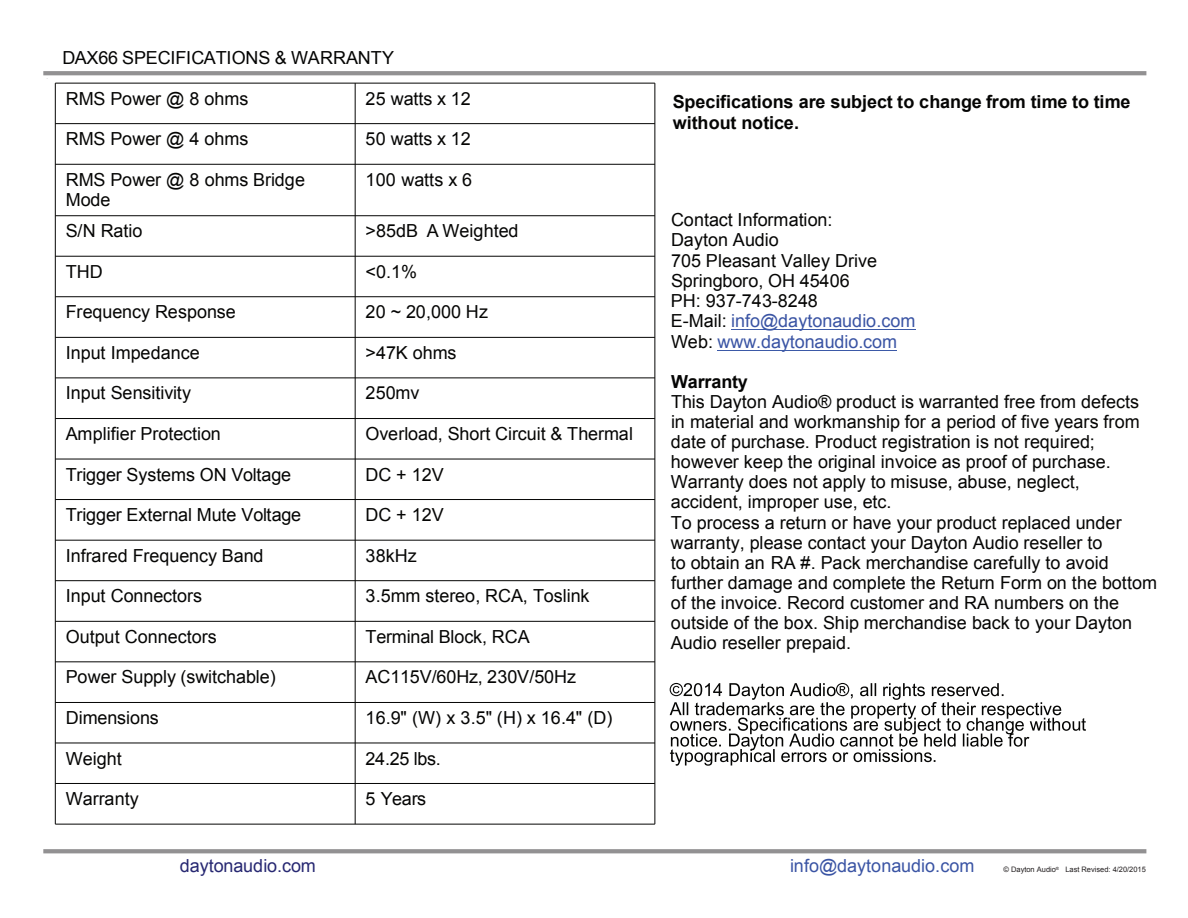
<style>
.page{position:relative;width:1188px;height:918px;background:#fff}
.page>*{position:absolute;margin:0;border:0;box-sizing:border-box;transform-origin:0 0}
.t1{font:18px/20.1px "Arial";color:#050504}
.t2{font:700 18px/20.9px "Arial";letter-spacing:-.01em;color:#050504}
.t3{font:18px "Arial";letter-spacing:.005em;color:#3a54a4}
.t4{font:18px "Arial";color:#272872}
.t5{font:7.5px "Arial";color:#231f20}
.s1{color:#3a54a4}
</style>
<div class="page">
<hr style="left:43px;top:71px;width:1103px;height:4px;background:#929192">
<svg style="left:43px;top:849px;width:1103px;height:4px;fill:#929192"></svg>
<hr style="left:655px;top:83px;width:1px;height:741px;background:#050504">
<hr style="left:55px;top:824px;width:600px;height:1px;background:#050504">
<hr style="left:731px;top:330px;width:184px;height:1px;background:#3b59a7">
<hr style="left:717px;top:350px;width:180px;height:1px;background:#3b59a7">
<svg style="left:670px;top:683px;width:416px;height:83px"></svg>
<img style="left:55px;top:83px;width:600px;height:741px">
<p class="t1" style="left:62px;top:48px;width:333px">DAX66 SPECIFICATIONS &amp; WARRANTY</p>
<p class="t1" style="left:66px;top:89px;width:184px">RMS Power @ 8 ohms</p>
<p class="t1" style="left:366px;top:89px;width:107px">25 watts x 12</p>
<p class="t1" style="left:66px;top:129px;width:184px">RMS Power @ 4 ohms</p>
<p class="t1" style="left:366px;top:129px;width:107px">50 watts x 12</p>
<p class="t1" style="left:66px;top:170px;width:241px">RMS Power @ 8 ohms Bridge<br>Mode</p>
<p class="t1" style="left:366px;top:170px;width:108px">100 watts x 6</p>
<p class="t1" style="left:66px;top:221px;width:78px">S/N Ratio</p>
<p class="t1" style="left:366px;top:221px;width:154px">&gt;85dB A Weighted</p>
<p class="t1" style="left:66px;top:262px;width:39px">THD</p>
<p class="t1" style="left:366px;top:262px;width:53px">&lt;0.1%</p>
<p class="t1" style="left:66px;top:302px;width:172px">Frequency Response</p>
<p class="t1" style="left:366px;top:302px;width:124px">20 ~ 20,000 Hz</p>
<p class="t1" style="left:66px;top:343px;width:136px">Input Impedance</p>
<p class="t1" style="left:366px;top:343px;width:93px">&gt;47K ohms</p>
<p class="t1" style="left:66px;top:383px;width:127px">Input Sensitivity</p>
<p class="t1" style="left:366px;top:383px;width:55px">250mv</p>
<p class="t1" style="left:66px;top:424px;width:157px">Amplifier Protection</p>
<p class="t1" style="left:366px;top:424px;width:269px">Overload, Short Circuit &amp; Thermal</p>
<p class="t1" style="left:66px;top:464px;width:227px">Trigger Systems ON Voltage</p>
<p class="t1" style="left:366px;top:464px;width:80px">DC + 12V</p>
<p class="t1" style="left:66px;top:505px;width:237px">Trigger External Mute Voltage</p>
<p class="t1" style="left:366px;top:505px;width:80px">DC + 12V</p>
<p class="t1" style="left:66px;top:546px;width:199px">Infrared Frequency Band</p>
<p class="t1" style="left:366px;top:546px;width:53px">38kHz</p>
<p class="t1" style="left:66px;top:586px;width:138px">Input Connectors</p>
<p class="t1" style="left:366px;top:586px;width:225px">3.5mm stereo, RCA, Toslink</p>
<p class="t1" style="left:66px;top:626px;width:153px">Output Connectors</p>
<p class="t1" style="left:366px;top:626px;width:166px">Terminal Block, RCA</p>
<p class="t1" style="left:66px;top:667px;width:212px">Power Supply (switchable)</p>
<p class="t1" style="left:366px;top:667px;width:212px">AC115V/60Hz, 230V/50Hz</p>
<p class="t1" style="left:66px;top:708px;width:95px">Dimensions</p>
<p class="t1" style="left:366px;top:708px;width:248px">16.9" (W) x 3.5" (H) x 16.4" (D)</p>
<p class="t1" style="left:66px;top:748px;width:58px">Weight</p>
<p class="t1" style="left:366px;top:748px;width:77px">24.25 lbs.</p>
<p class="t1" style="left:66px;top:789px;width:75px">Warranty</p>
<p class="t1" style="left:366px;top:789px;width:62px">5 Years</p>
<p class="t2" style="left:673px;top:92px;width:459px">Specifications are subject to change from time to time without notice.</p>
<p class="t1" style="left:671px;top:210px;width:246px">Contact Information:<br>Dayton Audio<br>705 Pleasant Valley Drive<br>Springboro, OH 45406<br>PH: 937-743-8248<br>E-Mail: <span class="s1">info@daytonaudio.com<br></span>Web: <span class="s1">www.daytonaudio.com</span></p>
<p class="t2" style="left:671px;top:372px;width:78px">Warranty</p>
<p class="t1" style="left:671px;top:392px;width:488px">This Dayton Audio® product is warranted free from defects in material and workmanship for a period of five years from date of purchase. Product registration is not required; however keep the original invoice as proof of purchase.<br>Warranty does not apply to misuse, abuse, neglect,<br>accident, improper use, etc.<br>To process a return or have your product replaced under warranty, please contact your Dayton Audio reseller to<br>to obtain an RA #. Pack merchandise carefully to avoid further damage and complete the Return Form on the bottom of the invoice. Record customer and RA numbers on the outside of the box. Ship merchandise back to your Dayton Audio reseller prepaid.</p>
<p class="t4" style="left:180px;top:854px;width:137px">daytonaudio.com</p>
<p class="t3" style="left:790px;top:854px;width:186px">info@daytonaudio.com</p>
<p class="t5" style="left:1004px;top:865px;width:144px">© Dayton Audio<sup>®</sup> Last Revised: 4/20/2015</p>
</div>
